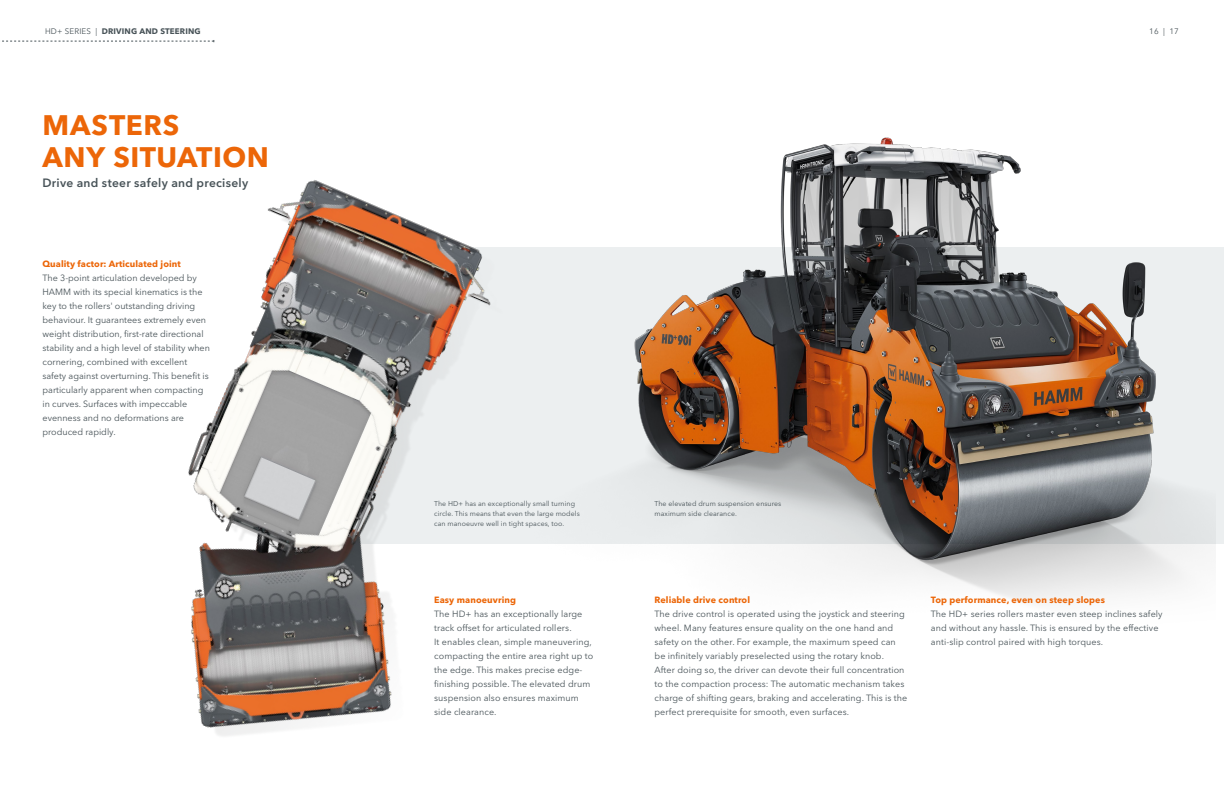
<style>
.page{position:relative;width:1224px;height:792px;background:#fff}
.page>*{position:absolute;margin:0;border:0;box-sizing:border-box;transform-origin:0 0}
.t1{font:700 28px/32px "Avenir Next LT Pro";letter-spacing:.02em;color:#ec6608}
.t2{font:600 12px "Avenir Next LT Pro";letter-spacing:.025em;color:#485358}
.t3{font:9px/14px "Avenir Next LT Pro";letter-spacing:.01em;color:#485358}
.t4{font:700 9px "Avenir Next LT Pro";letter-spacing:.01em;color:#ec6608}
.t5{font:700 8px "Avenir Next LT Pro";letter-spacing:.02em;color:#485358}
.t6{font:8px "Avenir Next LT Pro";color:#485358}
.t7{font:7px/10px "Avenir Next LT Pro";letter-spacing:.01em;color:#485358}
.s1{font-weight:400}
</style>
<div class="page">
<svg style="left:2px;top:40px;width:213px;height:2px"></svg>
<img style="left:188px;top:180px;width:316px;height:556px">
<img style="left:504px;top:137px;width:712px;height:465px">
<p class="t5" style="left:45px;top:27px;width:157px"><span class="s1">HD+ SERIES |</span> DRIVING AND STEERING</p>
<p class="t6" style="left:1149px;top:27px;width:31px">16 | 17</p>
<h1 class="t1" style="left:43px;top:108px;width:228px">MASTERS<br>ANY SITUATION</h1>
<h2 class="t2" style="left:43px;top:175px;width:207px">Drive and steer safely and precisely</h2>
<p class="t4" style="left:43px;top:258px;width:140px">Quality factor: Articulated joint</p>
<p class="t3" style="left:43px;top:271px;width:169px">The 3-point articulation developed by HAMM with its special kinematics is the key to the rollers' outstanding driving behaviour. It guarantees extremely even weight distribution, first-rate directional stability and a high level of stability when cornering, combined with excellent safety against overturning. This benefit is particularly apparent when compacting in curves. Surfaces with impeccable evenness and no deformations are produced rapidly.</p>
<p class="t7" style="left:434px;top:499px;width:147px">The HD+ has an exceptionally small turning circle. This means that even the large models can manoeuvre well in tight spaces, too.</p>
<p class="t7" style="left:655px;top:499px;width:128px">The elevated drum suspension ensures maximum side clearance.</p>
<p class="t4" style="left:434px;top:594px;width:83px">Easy manoeuvring</p>
<p class="t3" style="left:434px;top:607px;width:161px">The HD+ has an exceptionally large track offset for articulated rollers.<br>It enables clean, simple maneuvering, compacting the entire area right up to the edge. This makes precise edge&shy;finishing possible. The elevated drum suspension also ensures maximum side clearance.</p>
<p class="t4" style="left:655px;top:594px;width:97px">Reliable drive control</p>
<p class="t3" style="left:655px;top:607px;width:254px">The drive control is operated using the joystick and steering wheel. Many features ensure quality on the one hand and safety on the other. For example, the maximum speed can be infinitely variably preselected using the rotary knob.<br>After doing so, the driver can devote their full concentration to the compaction process: The automatic mechanism takes charge of shifting gears, braking and accelerating. This is the perfect prerequisite for smooth, even surfaces.</p>
<p class="t4" style="left:931px;top:594px;width:176px">Top performance, even on steep slopes</p>
<p class="t3" style="left:931px;top:607px;width:233px">The HD+ series rollers master even steep inclines safely and without any hassle. This is ensured by the effective anti-slip control paired with high torques.</p>
</div>
